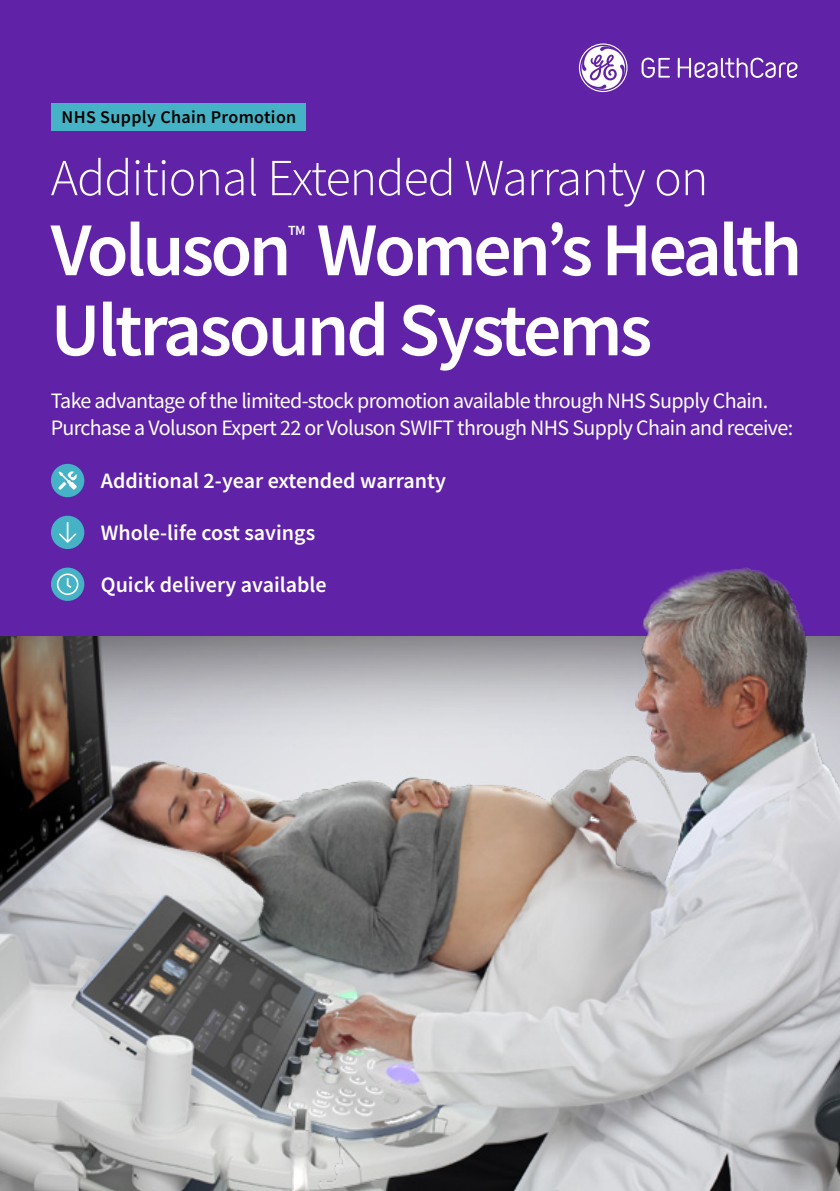
<style>
.page{position:relative;width:840px;height:1191px;background:#fff}
.page>*{position:absolute;margin:0;border:0;box-sizing:border-box;transform-origin:0 0}
.t1{font:600 76px "Source Sans Pro";letter-spacing:-.045em;color:#fff}
.t2{font:300 52px "Source Sans Pro";letter-spacing:-.02em;color:#fff}
.t3{font:22px/26.4px "Source Sans Pro";letter-spacing:-.03em;color:#fff}
.t4{font:600 22px "Source Sans Pro";color:#fff}
.t5{font:600 18px "Source Sans Pro";letter-spacing:.02em;color:#000}
.t6{font:600 14px "Source Sans Pro";color:#fff}
</style>
<div class="page">
<div style="left:0;top:0;width:839px;height:635px;background:#6022a6"></div>
<svg style="left:578px;top:43px;width:219px;height:49px"></svg>
<div style="left:51px;top:464px;width:33px;height:33px;background:#45b2c5;border-radius:50%"></div>
<svg style="left:58px;top:471px;width:19px;height:19px"></svg>
<div style="left:51px;top:516px;width:33px;height:33px;background:#45b2c5;border-radius:50%"></div>
<svg style="left:66px;top:522px;width:3px;height:4px"></svg>
<div style="left:52px;top:103px;width:254px;height:28px;background:#45b2c5"></div>
<img style="left:0;top:526px;width:839px;height:665px">
<p class="t5" style="left:62px;top:105px;width:236px">NHS Supply Chain Promotion</p>
<h2 class="t2" style="left:51px;top:146px;width:659px">Additional Extended Warranty on</h2>
<h1 class="t1" style="left:51px;top:200px;width:752px">Voluson Womenʼs Health</h1>
<p class="t6" style="left:288px;top:221px;width:19px">TM</p>
<h1 class="t1" style="left:51px;top:280px;width:602px">Ultrasound Systems</h1>
<p class="t3" style="left:51px;top:387px;width:743px">Take advantage of the limited-stock promotion available through NHS Supply Chain.<br>Purchase a Voluson Expert 22 or Voluson SWIFT through NHS Supply Chain and receive:</p>
<p class="t4" style="left:101px;top:466px;width:346px">Additional 2-year extended warranty</p>
<p class="t4" style="left:101px;top:518px;width:216px">Whole-life cost savings</p>
<p class="t4" style="left:101px;top:570px;width:227px">Quick delivery available</p>
</div>
